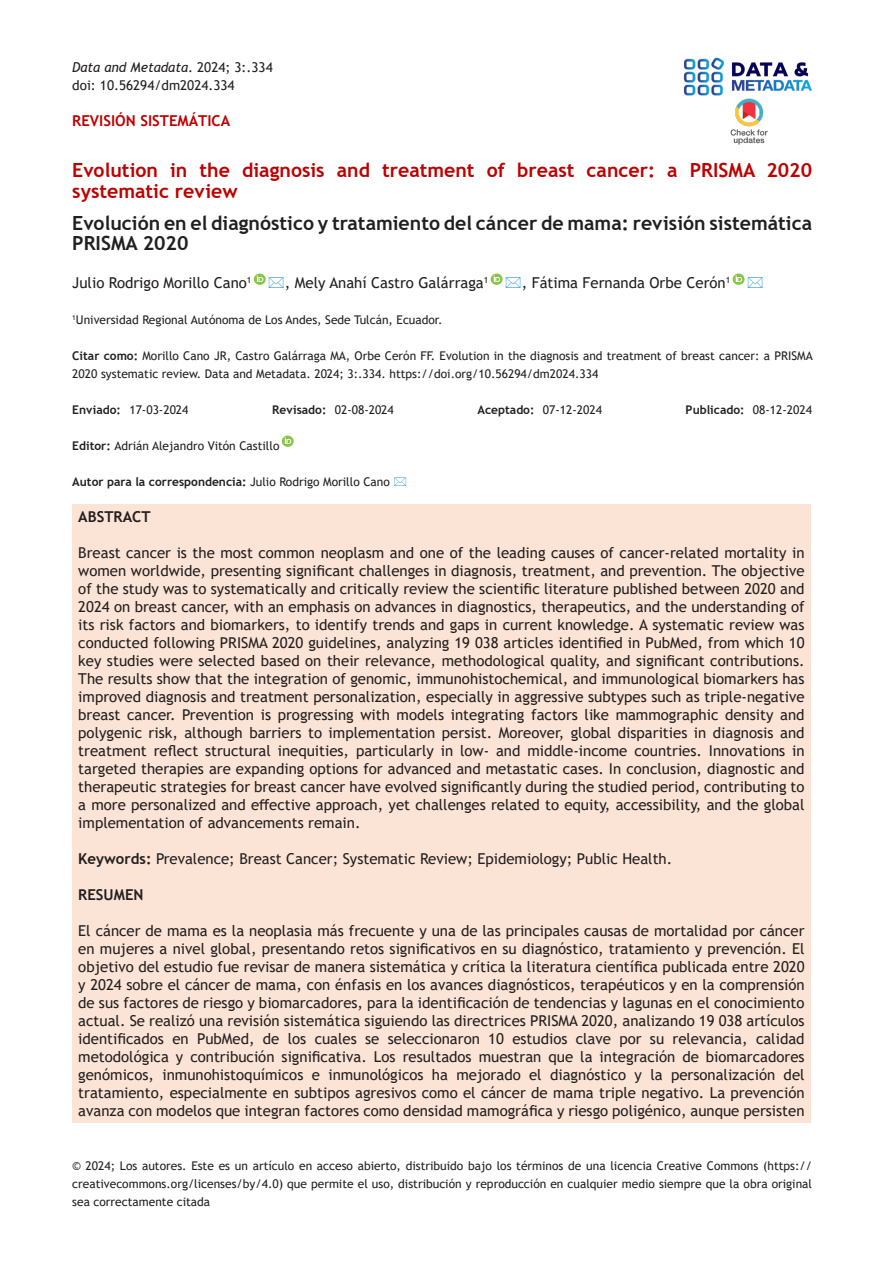
<style>
.page{position:relative;width:893px;height:1263px;background:#fff}
.page>*{position:absolute;margin:0;border:0;box-sizing:border-box;transform-origin:0 0}
.t1{font:700 19.5px/19.5px "Trebuchet MS";color:#231f20}
.t2{font:700 19.5px/21px "Trebuchet MS";color:#be0000}
.No_Spacing{font:15px/18px "Trebuchet MS";color:#231f20;text-align:justify}
.t3{font:700 15px "Trebuchet MS";color:#be0000}
.t4{font:700 15px "Trebuchet MS";color:#231f20}
.t5{font:italic 13.5px "Trebuchet MS";color:#231f20}
.t6{font:13.5px "Trebuchet MS";color:#231f20}
.t7{font:12px/18px "Trebuchet MS";color:#231f20;text-align:justify}
.t8{font:700 12px "Trebuchet MS";color:#231f20}
.s1{font-style:normal}
.s2{font-weight:700}
.s3{font-weight:400}
</style>
<div class="page">
<img style="left:683px;top:57px;width:129px;height:39px">
<img style="left:730px;top:98px;width:38px;height:47px">
<div style="left:72px;top:504px;width:739px;height:618px;background:#fbe4d5"></div>
<svg style="left:282px;top:436px;width:12px;height:11px"></svg>
<svg style="left:254px;top:274px;width:12px;height:11px"></svg>
<svg style="left:491px;top:274px;width:12px;height:11px"></svg>
<svg style="left:733px;top:274px;width:12px;height:11px"></svg>
<p class="t5" style="left:72px;top:59px;width:202px">Data and Metadata<span class="s1">. 2024; 3:.334</span></p>
<p class="t6" style="left:72px;top:77px;width:164px">doi: 10.56294/dm2024.334</p>
<p class="t3" style="left:72px;top:111px;width:160px">REVISIÓN SISTEMÁTICA</p>
<p class="t2" style="left:72px;top:159px;width:741px">Evolution in the diagnosis and treatment of breast cancer: a PRISMA 2020 systematic review</p>
<p class="t1" style="left:72px;top:214px;width:741px">Evolución en el diagnóstico y tratamiento del cáncer de mama: revisión sistemática<br>PRISMA 2020</p>
<p class="No_Spacing" style="left:72px;top:274px;width:181px">Julio Rodrigo Morillo Cano<sup>1</sup></p>
<p class="No_Spacing" style="left:285px;top:274px;width:205px">, Mely Anahí Castro Galárraga<sup>1</sup></p>
<p class="No_Spacing" style="left:522px;top:274px;width:210px">, Fátima Fernanda Orbe Cerón<sup>1</sup></p>
<p class="t7" style="left:72px;top:311px;width:372px"><sup>1</sup>Universidad Regional Autónoma de Los Andes, Sede Tulcán, Ecuador.</p>
<p class="t7" style="left:72px;top:347px;width:742px"><span class="s2">Citar como:</span> Morillo Cano JR, Castro Galárraga MA, Orbe Cerón FF. Evolution in the diagnosis and treatment of breast cancer: a PRISMA<br>2020 systematic review. Data and Metadata. 2024; 3:.334. https://doi.org/10.56294/dm2024.334</p>
<p class="t7" style="left:72px;top:401px;width:118px"><span class="s2">Enviado:</span> 17-03-2024</p>
<p class="t7" style="left:272px;top:401px;width:123px"><span class="s2">Revisado:</span> 02-08-2024</p>
<p class="t7" style="left:478px;top:401px;width:126px"><span class="s2">Aceptado:</span> 07-12-2024</p>
<p class="t8" style="left:686px;top:402px;width:128px">Publicado: <span class="s3">08-12-2024</span></p>
<p class="t7" style="left:72px;top:437px;width:209px"><span class="s2">Editor:</span> Adrián Alejandro Vitón Castillo</p>
<p class="t8" style="left:72px;top:474px;width:319px">Autor para la correspondencia: <span class="s3">Julio Rodrigo Morillo Cano</span></p>
<p class="t4" style="left:78px;top:507px;width:74px">ABSTRACT</p>
<p class="No_Spacing" style="left:78px;top:544px;width:728px">Breast cancer is the most common neoplasm and one of the leading causes of cancer-related mortality in women worldwide, presenting significant challenges in diagnosis, treatment, and prevention. The objective of the study was to systematically and critically review the scientific literature published between 2020 and 2024 on breast cancer, with an emphasis on advances in diagnostics, therapeutics, and the understanding of its risk factors and biomarkers, to identify trends and gaps in current knowledge. A systematic review was conducted following PRISMA 2020 guidelines, analyzing 19 038 articles identified in PubMed, from which 10 key studies were selected based on their relevance, methodological quality, and significant contributions.<br>The results show that the integration of genomic, immunohistochemical, and immunological biomarkers has improved diagnosis and treatment personalization, especially in aggressive subtypes such as triple-negative breast cancer. Prevention is progressing with models integrating factors like mammographic density and polygenic risk, although barriers to implementation persist. Moreover, global disparities in diagnosis and treatment reflect structural inequities, particularly in low- and middle-income countries. Innovations in targeted therapies are expanding options for advanced and metastatic cases. In conclusion, diagnostic and therapeutic strategies for breast cancer have evolved significantly during the studied period, contributing to a more personalized and effective approach, yet challenges related to equity, accessibility, and the global implementation of advancements remain.</p>
<p class="No_Spacing" style="left:78px;top:850px;width:595px"><span class="s2">Keywords:</span> Prevalence; Breast Cancer; Systematic Review; Epidemiology; Public Health.</p>
<p class="t4" style="left:78px;top:885px;width:67px">RESUMEN</p>
<p class="No_Spacing" style="left:78px;top:922px;width:728px">El cáncer de mama es la neoplasia más frecuente y una de las principales causas de mortalidad por cáncer en mujeres a nivel global, presentando retos significativos en su diagnóstico, tratamiento y prevención. El objetivo del estudio fue revisar de manera sistemática y crítica la literatura científica publicada entre 2020 y 2024 sobre el cáncer de mama, con énfasis en los avances diagnósticos, terapéuticos y en la comprensión de sus factores de riesgo y biomarcadores, para la identificación de tendencias y lagunas en el conocimiento actual. Se realizó una revisión sistemática siguiendo las directrices PRISMA 2020, analizando 19 038 artículos identificados en PubMed, de los cuales se seleccionaron 10 estudios clave por su relevancia, calidad metodológica y contribución significativa. Los resultados muestran que la integración de biomarcadores genómicos, inmunohistoquímicos e inmunológicos ha mejorado el diagnóstico y la personalización del tratamiento, especialmente en subtipos agresivos como el cáncer de mama triple negativo. La prevención avanza con modelos que integran factores como densidad mamográfica y riesgo poligénico, aunque persisten</p>
<p class="t7" style="left:72px;top:1157px;width:741px">© 2024; Los autores. Este es un artículo en acceso abierto, distribuido bajo los términos de una licencia Creative Commons (https:// creativecommons.org/licenses/by/4.0) que permite el uso, distribución y reproducción en cualquier medio siempre que la obra original sea correctamente citada</p>
</div>
